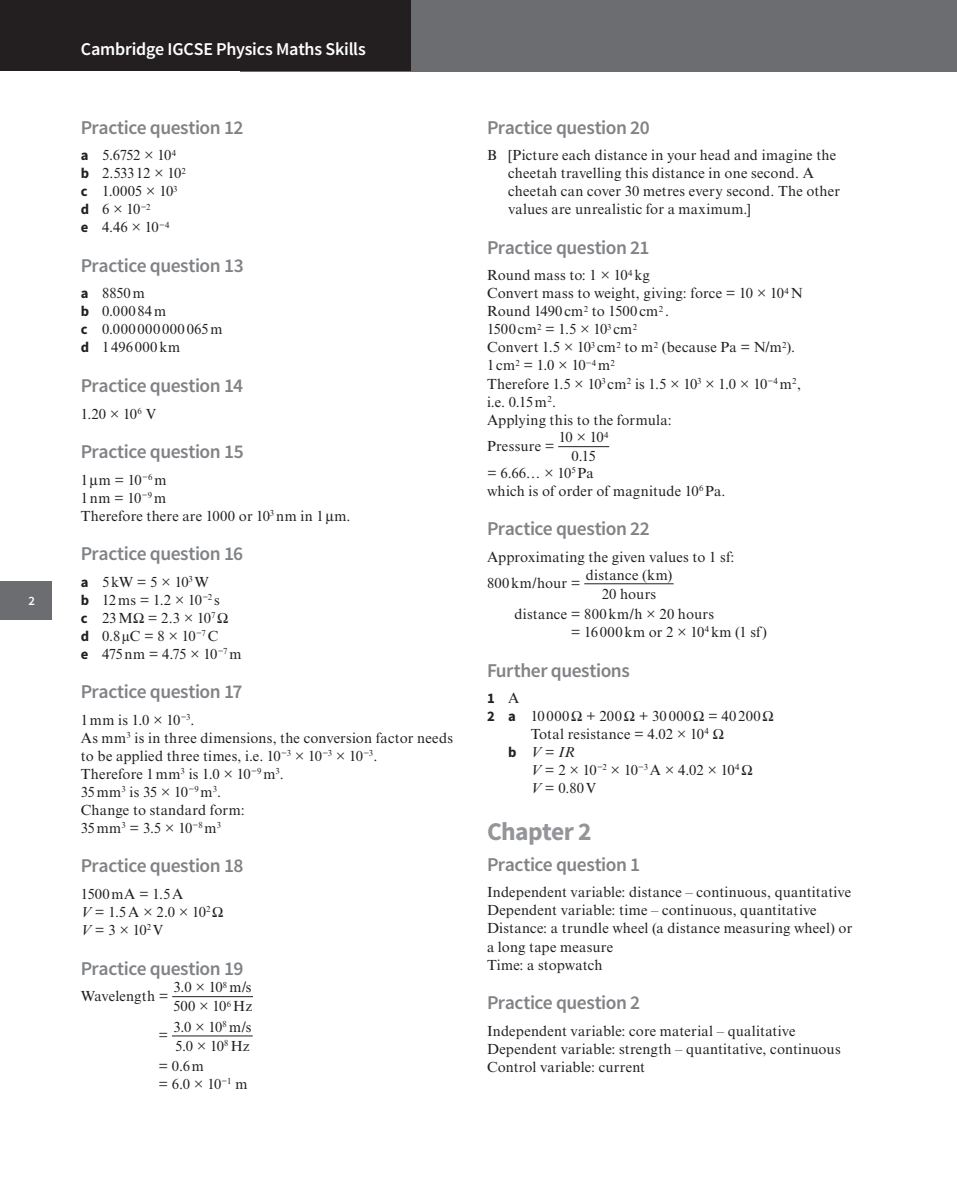
<style>
.page{position:relative;width:957px;height:1200px;background:#fff}
.page>*{position:absolute;margin:0;border:0;box-sizing:border-box;transform-origin:0 0}
.t1{font:700 25.5px "Source Sans Pro";letter-spacing:-.025em;color:#939598}
.t2{font:600 19.5px "Source Sans Pro";letter-spacing:-.025em;color:#808285}
.t3{font:600 18px "Source Sans Pro";letter-spacing:-.01em;color:#fff}
.t4{font:14.7px/18px "Times New Roman MT Std";letter-spacing:.015em;color:#231f20}
.t5{font:14.7px/18px "Times New Roman MT Std";letter-spacing:-.03em;color:#231f20}
.t6{font:14.7px/18px "Times New Roman MT Std";letter-spacing:-.035em;color:#231f20}
.t7{font:italic 14.7px "Times New Roman MT Std";color:#231f20}
.t8{font:700 14.7px "Source Sans Pro";color:#231f20}
.t9{font:600 12.75px "Source Sans Pro";color:#fff}
.s1{font-family:"Source Sans Pro";font-weight:700}
.s2{font-style:italic}
.s3{font-family:"Times New Roman MT Std";font-weight:400}
.s4{font-family:"Source Sans Pro";font-weight:700;font-style:normal}
</style>
<div class="page">
<div style="left:240px;top:0;width:717px;height:71px;background:#6c6d70"></div>
<hr style="left:172px;top:996px;width:81px;height:1px;background:#231f20">
<hr style="left:172px;top:1035px;width:81px;height:1px;background:#231f20">
<hr style="left:558px;top:446px;width:51px;height:1px;background:#231f20">
<hr style="left:584px;top:583px;width:89px;height:1px;background:#231f20">
<div style="left:0;top:580px;width:51px;height:39px;background:#6c6d70"></div>
<div style="left:0;top:0;width:411px;height:71px;background:#231f20"></div>
<p class="t9" style="left:29px;top:592px;width:8px">2</p>
<p class="t3" style="left:81px;top:37px;width:287px">Cambridge IGCSE Physics Maths Skills</p>
<h2 class="t2" style="left:81px;top:115px;width:164px">Practice question 12</h2>
<p class="t6" style="left:81px;top:146px;width:106px"><span class="s1">a</span> 5.6752 × 10<sup>4 </sup><span class="s1">b</span> 2.533 12 × 10<sup>2 </sup><span class="s1">c</span> 1.0005 × 10<sup>3 </sup><span class="s1">d</span> 6 × 10<sup>−2<br></sup><span class="s1">e</span> 4.46 × 10<sup>−4</sup></p>
<h2 class="t2" style="left:81px;top:253px;width:164px">Practice question 13</h2>
<p class="t4" style="left:81px;top:284px;width:143px"><span class="s1">a</span> 8850m<br><span class="s1">b</span> 0.00084m<br><span class="s1">c</span> 0.000000000065m <span class="s1">d</span> 1496000km</p>
<h2 class="t2" style="left:81px;top:373px;width:164px">Practice question 14</h2>
<p class="t4" style="left:81px;top:404px;width:77px">1.20 × 10<sup>6</sup> V</p>
<h2 class="t2" style="left:81px;top:439px;width:164px">Practice question 15</h2>
<p class="t4" style="left:81px;top:470px;width:271px">1 m = 10<sup>−6</sup> m<br>1nm = 10<sup>−9</sup> m<br>Therefore there are 1000 or 10<sup>3</sup> nm in 1 m.</p>
<h2 class="t2" style="left:81px;top:541px;width:164px">Practice question 16</h2>
<p class="t5" style="left:81px;top:572px;width:162px"><span class="s1">a</span> 5kW = 5 × 10<sup>3</sup> W<br><span class="s1">b</span> 12ms = 1.2 × 10<sup>−2</sup> s<br><span class="s1">c</span> 23M = 2.3 × 10<sup>7<br></sup><span class="s1">d</span> 0.8µC = 8 × 10<sup>−7</sup> C<br><span class="s1">e</span> 475nm = 4.75 × 10<sup>−7</sup> m</p>
<h2 class="t2" style="left:81px;top:679px;width:163px">Practice question 17</h2>
<p class="t4" style="left:81px;top:710px;width:374px">1mm is 1.0 × 10<sup>−3</sup>.<br>As mm<sup>3</sup> is in three dimensions, the conversion factor needs to be applied three times, i.e. 10<sup>−3</sup> × 10<sup>−3</sup> × 10<sup>−3</sup>.<br>Therefore 1mm<sup>3</sup> is 1.0 × 10<sup>−9</sup> m<sup>3</sup>.<br>35mm<sup>3</sup> is 35 × 10<sup>−9</sup> m<sup>3</sup>.<br>Change to standard form:<br>35mm<sup>3</sup> = 3.5 × 10<sup>−8</sup> m<sup>3</sup></p>
<h2 class="t2" style="left:81px;top:853px;width:164px">Practice question 18</h2>
<p class="t4" style="left:81px;top:884px;width:131px">1500mA = 1.5A<br><span class="s2">V</span> = 1.5A × 2.0 × 10<sup>2<br></sup><span class="s2">V</span> = 3 × 10<sup>2</sup> V</p>
<h2 class="t2" style="left:81px;top:955px;width:164px">Practice question 19</h2>
<p class="t4" style="left:81px;top:986px;width:89px">Wavelength =</p>
<p class="t4" style="left:173px;top:977px;width:80px;line-height:19px">3.0 × 10<sup>8</sup> m/s<br>500 × 10<sup>6</sup> Hz</p>
<p class="t4" style="left:158px;top:1026px;width:11px">=</p>
<p class="t4" style="left:173px;top:1016px;width:79px;line-height:19px">3.0 × 10<sup>8</sup> m/s<br>5.0 × 10<sup>8</sup> Hz</p>
<p class="t4" style="left:158px;top:1056px;width:90px">= 0.6m<br>= 6.0 × 10<sup>−1</sup> m</p>
<h2 class="t2" style="left:487px;top:115px;width:164px">Practice question 20</h2>
<p class="t4" style="left:508px;top:146px;width:333px;text-indent:-21px">B [Picture each distance in your head and imagine the cheetah travelling this distance in one second. A cheetah can cover 30 metres every second. The other values are unrealistic for a maximum.]</p>
<h2 class="t2" style="left:487px;top:235px;width:164px">Practice question 21</h2>
<p class="t4" style="left:487px;top:266px;width:317px">Round mass to: 1 × 10<sup>4</sup> kg<br>Convert mass to weight, giving: force = 10 × 10<sup>4</sup> N<br>Round 1490cm<sup>2</sup> to 1500cm<sup>2</sup> .<br>1500cm<sup>2</sup> = 1.5 × 10<sup>3</sup> cm<sup>2<br></sup>Convert 1.5 × 10<sup>3</sup> cm<sup>2</sup> to m<sup>2</sup> (because Pa = N/m<sup>2</sup>).<br>1cm<sup>2</sup> = 1.0 × 10<sup>−4</sup> m<sup>2<br></sup>Therefore 1.5 × 10<sup>3</sup> cm<sup>2</sup> is 1.5 × 10<sup>3</sup> × 1.0 × 10<sup>−4</sup> m<sup>2</sup>, i.e. 0.15m<sup>2</sup>.<br>Applying this to the formula:</p>
<p class="t4" style="left:487px;top:437px;width:69px">Pressure =</p>
<p class="t4" style="left:559px;top:428px;width:51px;line-height:19px;text-align:center">10 × 10<sup>4<br></sup>0.15</p>
<p class="t4" style="left:487px;top:463px;width:240px">= 6.66… × 10<sup>5</sup> Pa<br>which is of order of magnitude 10<sup>6</sup> Pa.</p>
<h2 class="t2" style="left:487px;top:516px;width:164px">Practice question 22</h2>
<p class="t4" style="left:487px;top:543px;width:249px;line-height:26.5px">Approximating the given values to 1 sf:<br>800km/hour =</p>
<p class="t4" style="left:586px;top:565px;width:88px;line-height:19px;text-align:center">distance (km)<br>20 hours</p>
<p class="t4" style="left:571px;top:605px;width:197px;text-indent:-56px">distance = 800km/h × 20 hours<br>= 16000km or 2 × 10<sup>4</sup> km (1 sf)</p>
<h2 class="t2" style="left:487px;top:657px;width:144px">Further questions</h2>
<p class="t8" style="left:487px;top:688px;width:34px">1 <span class="s3">A</span></p>
<p class="t4" style="left:487px;top:707px;width:275px"><span class="s1">2 a</span> 10000 + 200 + 30000 = 40200</p>
<p class="t4" style="left:531px;top:725px;width:179px">Total resistance = 4.02 × 10<sup>4</sup></p>
<p class="t7" style="left:508px;top:743px;width:68px"><span class="s4">b</span> V = IR</p>
<p class="t4" style="left:531px;top:761px;width:210px"><span class="s2">V</span> = 2 × 10<sup>−2</sup> × 10<sup>−3</sup> A × 4.02 × 10<sup>4</sup></p>
<p class="t4" style="left:531px;top:779px;width:67px"><span class="s2">V</span> = 0.80V</p>
<h1 class="t1" style="left:487px;top:814px;width:106px">Chapter 2</h1>
<h2 class="t2" style="left:487px;top:851px;width:155px">Practice question 1</h2>
<p class="t4" style="left:487px;top:883px;width:367px">Independent variable: distance – continuous, quantitative Dependent variable: time – continuous, quantitative Distance: a trundle wheel (a distance measuring wheel) or a long tape measure<br>Time: a stopwatch</p>
<h2 class="t2" style="left:487px;top:989px;width:155px">Practice question 2</h2>
<p class="t4" style="left:487px;top:1021px;width:355px">Independent variable: core material – qualitative<br>Dependent variable: strength – quantitative, continuous<br>Control variable: current</p>
</div>
